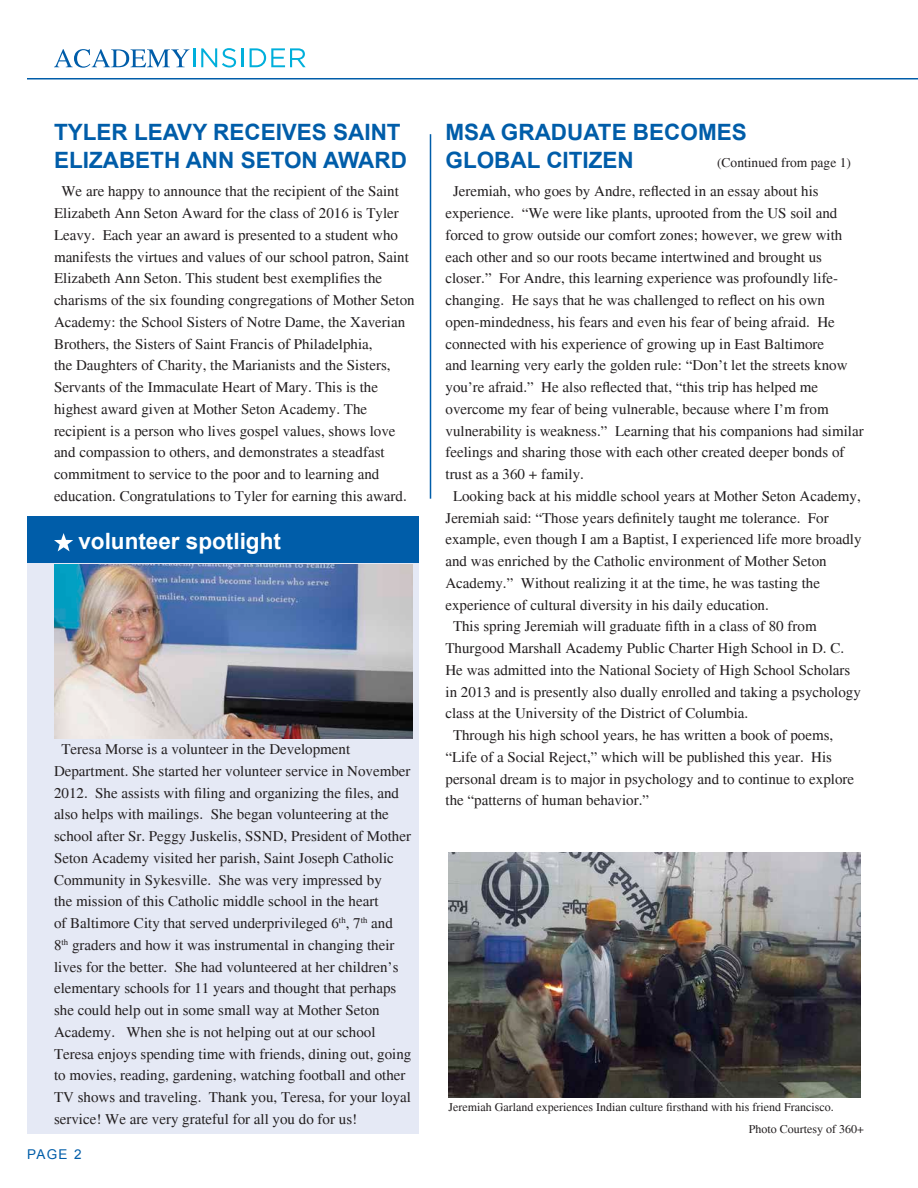
<style>
.page{position:relative;width:918px;height:1188px;background:#fff}
.page>*{position:absolute;margin:0;border:0;box-sizing:border-box;transform-origin:0 0}
.t1{font:700 22.5px/28.5px "Arial";color:#005da9}
.t2{font:700 22.5px "Arial";color:#fff}
.t3{font:15px/21.8px "Times";color:#231f20}
.t4{font:13.5px "Times";color:#231f20}
.t5{font:13.5px "Arial";color:#005da9}
.t6{font:12px/21.8px "Times";color:#231f20}
</style>
<div class="page">
<div style="left:27px;top:516px;width:391px;height:618px;background:#e5e9f5"></div>
<svg style="left:54px;top:48px;width:141px;height:20px"></svg>
<svg style="left:201px;top:48px;width:42px;height:20px"></svg>
<svg style="left:250px;top:48px;width:56px;height:19px"></svg>
<hr style="left:27px;top:78px;width:891px;height:2px;background:#005da9">
<hr style="left:430px;top:134px;width:1px;height:365px;background:#005da9">
<div style="left:27px;top:516px;width:391px;height:47px;background:#005da9"></div>
<img style="left:448px;top:852px;width:413px;height:246px">
<svg style="left:54px;top:533px;width:19px;height:18px"></svg>
<img style="left:54px;top:564px;width:359px;height:175px">
<h1 class="t1" style="left:54px;top:118px;width:354px">TYLER LEAVY RECEIVES SAINT<br>ELIZABETH ANN SETON AWARD</h1>
<p class="t3" style="left:54px;top:181px;width:362px;text-indent:8px">We are happy to announce that the recipient of the Saint Elizabeth Ann Seton Award for the class of 2016 is Tyler Leavy. Each year an award is presented to a student who manifests the virtues and values of our school patron, Saint Elizabeth Ann Seton. This student best exemplifies the charisms of the six founding congregations of Mother Seton Academy: the School Sisters of Notre Dame, the Xaverian Brothers, the Sisters of Saint Francis of Philadelphia,<br>the Daughters of Charity, the Marianists and the Sisters, Servants of the Immaculate Heart of Mary. This is the highest award given at Mother Seton Academy. The recipient is a person who lives gospel values, shows love and compassion to others, and demonstrates a steadfast commitment to service to the poor and to learning and education. Congratulations to Tyler for earning this award.</p>
<h1 class="t2" style="left:78px;top:527px;width:204px">volunteer spotlight</h1>
<p class="t3" style="left:54px;top:738px;width:359px;text-indent:8px">Teresa Morse is a volunteer in the Development Department. She started her volunteer service in November 2012. She assists with filing and organizing the files, and also helps with mailings. She began volunteering at the school after Sr. Peggy Juskelis, SSND, President of Mother Seton Academy visited her parish, Saint Joseph Catholic Community in Sykesville. She was very impressed by<br>the mission of this Catholic middle school in the heart<br>of Baltimore City that served underprivileged 6<sup>th</sup>, 7<sup>th</sup> and<br>8<sup>th</sup> graders and how it was instrumental in changing their lives for the better. She had volunteered at her children’s elementary schools for 11 years and thought that perhaps she could help out in some small way at Mother Seton Academy. When she is not helping out at our school Teresa enjoys spending time with friends, dining out, going to movies, reading, gardening, watching football and other TV shows and traveling. Thank you, Teresa, for your loyal service! We are very grateful for all you do for us!</p>
<p class="t5" style="left:27px;top:1145px;width:56px">PAGE 2</p>
<h1 class="t1" style="left:446px;top:118px;width:303px">MSA GRADUATE BECOMES<br>GLOBAL CITIZEN</h1>
<p class="t4" style="left:717px;top:155px;width:135px">(Continued from page 1)</p>
<p class="t3" style="left:453px;top:181px;width:367px">Jeremiah, who goes by Andre, reflected in an essay about his</p>
<p class="t3" style="left:446px;top:202px;width:393px">experience. “We were like plants, uprooted from the US soil and</p>
<p class="t3" style="left:446px;top:224px;width:398px">forced to grow outside our comfort zones; however, we grew with</p>
<p class="t3" style="left:446px;top:246px;width:378px">each other and so our roots became intertwined and brought us</p>
<p class="t3" style="left:446px;top:268px;width:394px">closer.” For Andre, this learning experience was profoundly life-</p>
<p class="t3" style="left:446px;top:289px;width:381px">changing. He says that he was challenged to reflect on his own</p>
<p class="t3" style="left:446px;top:311px;width:391px">open-mindedness, his fears and even his fear of being afraid. He</p>
<p class="t3" style="left:446px;top:333px;width:380px">connected with his experience of growing up in East Baltimore</p>
<p class="t3" style="left:446px;top:355px;width:403px">and learning very early the golden rule: “Don’t let the streets know</p>
<p class="t3" style="left:446px;top:376px;width:374px">you’re afraid.” He also reflected that, “this trip has helped me</p>
<p class="t3" style="left:446px;top:398px;width:385px">overcome my fear of being vulnerable, because where I’m from</p>
<p class="t3" style="left:446px;top:420px;width:420px">vulnerability is weakness.” Learning that his companions had similar</p>
<p class="t3" style="left:446px;top:442px;width:401px">feelings and sharing those with each other created deeper bonds of</p>
<p class="t3" style="left:446px;top:463px;width:140px">trust as a 360 + family.</p>
<p class="t3" style="left:453px;top:485px;width:409px">Looking back at his middle school years at Mother Seton Academy,</p>
<p class="t3" style="left:446px;top:507px;width:385px">Jeremiah said: “Those years definitely taught me tolerance. For</p>
<p class="t3" style="left:446px;top:529px;width:418px">example, even though I am a Baptist, I experienced life more broadly</p>
<p class="t3" style="left:446px;top:550px;width:383px">and was enriched by the Catholic environment of Mother Seton</p>
<p class="t3" style="left:446px;top:572px;width:376px">Academy.” Without realizing it at the time, he was tasting the</p>
<p class="t3" style="left:446px;top:594px;width:325px">experience of cultural diversity in his daily education.</p>
<p class="t3" style="left:453px;top:616px;width:365px">This spring Jeremiah will graduate fifth in a class of 80 from</p>
<p class="t3" style="left:446px;top:637px;width:400px">Thurgood Marshall Academy Public Charter High School in D. C.</p>
<p class="t3" style="left:446px;top:659px;width:406px">He was admitted into the National Society of High School Scholars</p>
<p class="t3" style="left:446px;top:681px;width:417px">in 2013 and is presently also dually enrolled and taking a psychology</p>
<p class="t3" style="left:446px;top:703px;width:304px">class at the University of the District of Columbia.</p>
<p class="t3" style="left:453px;top:724px;width:382px">Through his high school years, he has written a book of poems,</p>
<p class="t3" style="left:446px;top:746px;width:388px">“Life of a Social Reject,” which will be published this year. His</p>
<p class="t3" style="left:446px;top:768px;width:410px">personal dream is to major in psychology and to continue to explore</p>
<p class="t3" style="left:446px;top:790px;width:205px">the “patterns of human behavior.”</p>
<p class="t6" style="left:749px;top:1096px;width:117px;text-indent:-300px">Jeremiah Garland experiences Indian culture firsthand with his friend Francisco.<br>Photo Courtesy of 360+</p>
</div>
